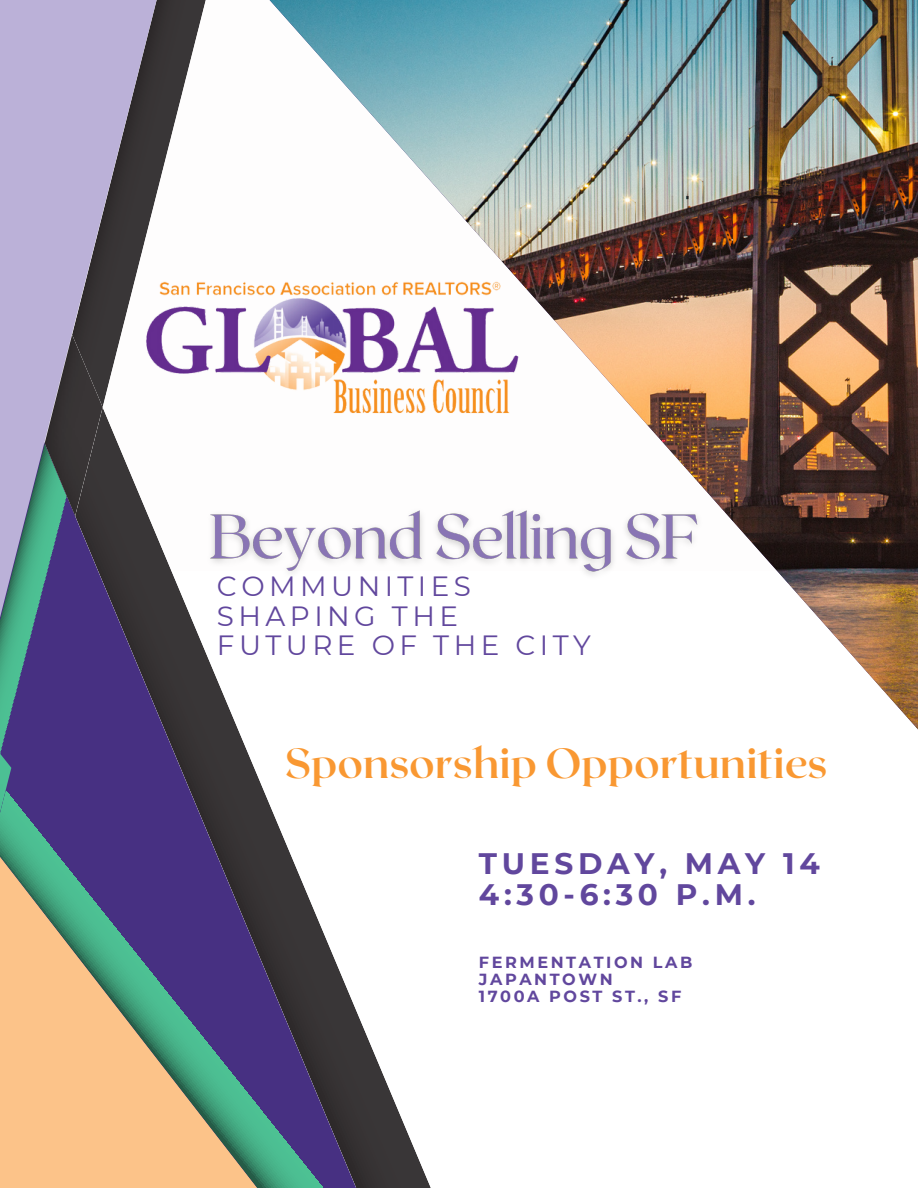
<style>
.page{position:relative;width:918px;height:1188px;background:#fff}
.page>*{position:absolute;margin:0;border:0;box-sizing:border-box;transform-origin:0 0}
.t1{font:700 42px "Roxborough CF";color:#f99832}
.t2{font:700 29.55px/31.5px "Montserrat";letter-spacing:.16em;color:#61479d}
.t3{font:27.75px/29.2px "Montserrat";letter-spacing:.16em;color:#61479d}
.t4{font:700 16.05px/16.8px "Montserrat";letter-spacing:.16em;color:#61479d}
</style>
<div class="page">
<svg style="left:160px;top:0;width:26px;height:180px;fill:#393637"></svg>
<svg style="left:0;top:0;width:160px;height:443px;background:#a29ab6"></svg>
<svg style="left:186px;top:0;width:20px;height:77px"></svg>
<svg style="left:0;top:443px;width:45px;height:325px;background:#66879a"></svg>
<svg style="left:0;top:846px;width:45px;height:342px;background:#e6be87"></svg>
<img style="left:0;top:721px;width:11px;height:125px">
<svg style="left:45px;top:407px;width:386px;height:781px"></svg>
<img style="left:45px;top:335px;width:58px;height:181px">
<img style="left:137px;top:270px;width:95px;height:153px">
<img style="left:199px;top:497px;width:33px;height:89px">
<img style="left:232px;top:0;width:686px;height:774px">
<p class="t3" style="left:217px;top:572px;width:375px">COMMUNITIES<br>SHAPING THE<br>FUTURE OF THE CITY</p>
<p class="t1" style="left:285px;top:736px;width:544px">Sponsorship Opportunities</p>
<p class="t2" style="left:479px;top:848px;width:342px">TUESDAY, MAY 14<br>4:30-6:30 P.M.</p>
<h4 class="t4" style="left:479px;top:954px;width:215px">FERMENTATION LAB<br>JAPANTOWN</h4>
<h2 class="t4" style="left:479px;top:988px;width:204px">1700A POST ST., SF</h2>
</div>
